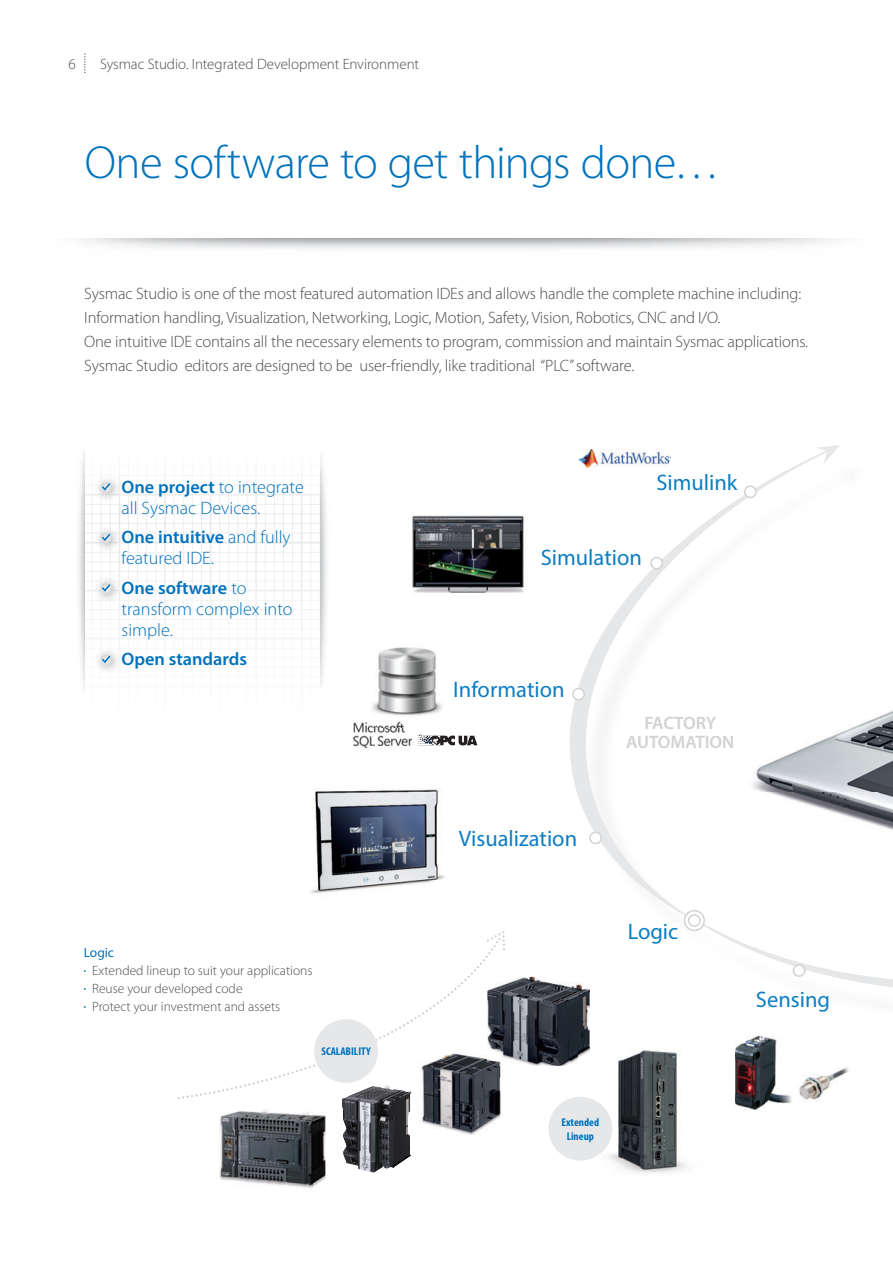
<style>
.page{position:relative;width:893px;height:1263px;background:#fff}
.page>*{position:absolute;margin:0;border:0;box-sizing:border-box;transform-origin:0 0}
.t1{font:300 46.5px "Myriad Pro";letter-spacing:-.015em;color:#0072bc}
.t2{font:22.5px "Myriad Pro";color:#0d7ec3}
.t3{font:300 18px/21px "Myriad Pro";color:#0072bc}
.t4{font:600 18px/19.5px "Myriad Pro";letter-spacing:-.005em;color:#d1d2d4;text-align:center}
.t5{font:600 18px "Myriad Pro";color:#0072bc}
.t6{font:300 16.5px/24px "Myriad Pro";letter-spacing:-.01em;color:#4b4c4d}
.t7{font:300 15px "Myriad Pro";letter-spacing:-.005em;color:#4b4c4d}
.t8{font:300 13.5px "Myriad Pro";color:#4b4c4d}
.t9{font:13.5px "Myriad Pro";letter-spacing:-.005em;color:#0072bc}
.t10{font:700 condensed 11.25px/14.1px "Myriad Pro";color:#0072bc;text-align:center}
.s1{font-weight:600}
.s2{font-weight:600;font-size:7.5px;color:#0072bc}
.s3{color:#0d7ec2}
</style>
<div class="page">
<svg style="left:84px;top:53px;width:1px;height:20px"></svg>
<img style="left:79px;top:450px;width:6px;height:240px">
<img style="left:320px;top:456px;width:7px;height:229px">
<img style="left:310px;top:789px;width:135px;height:104px">
<img style="left:412px;top:516px;width:112px;height:77px">
<img style="left:372px;top:647px;width:70px;height:75px">
<img style="left:799px;top:1067px;width:50px;height:33px">
<img style="left:739px;top:1036px;width:53px;height:69px">
<img style="left:586px;top:1050px;width:172px;height:123px">
<img style="left:735px;top:1045px;width:29px;height:64px">
<img style="left:500px;top:977px;width:90px;height:89px">
<img style="left:578px;top:1045px;width:12px;height:21px">
<img style="left:421px;top:1099px;width:79px;height:36px">
<img style="left:220px;top:1110px;width:105px;height:78px">
<img style="left:342px;top:1099px;width:69px;height:74px">
<div style="left:548px;top:1097px;width:64px;height:64px;background:#e6e7e9;border-radius:50%"></div>
<svg style="left:417px;top:734px;width:60px;height:11px"></svg>
<svg style="left:177px;top:950px;width:323px;height:149px"></svg>
<svg style="left:487px;top:931px;width:18px;height:19px"></svg>
<img style="left:353px;top:722px;width:59px;height:26px">
<img style="left:370px;top:722px;width:42px;height:5px">
<svg style="left:85px;top:476px;width:235px;height:195px"></svg>
<div style="left:314px;top:1019px;width:64px;height:64px;background:#e6e7e9;border-radius:50%"></div>
<img style="left:583px;top:977px;width:7px;height:49px">
<svg style="left:570px;top:449px;width:125px;height:465px"></svg>
<svg style="left:695px;top:445px;width:197px;height:542px"></svg>
<svg style="left:792px;top:964px;width:13px;height:13px"></svg>
<svg style="left:589px;top:832px;width:13px;height:12px"></svg>
<svg style="left:572px;top:688px;width:13px;height:13px"></svg>
<svg style="left:650px;top:557px;width:13px;height:13px"></svg>
<svg style="left:683px;top:910px;width:22px;height:21px"></svg>
<svg style="left:744px;top:485px;width:12px;height:13px"></svg>
<p class="t7" style="left:68px;top:59px;width:9px">6</p>
<p class="t7" style="left:100px;top:59px;width:320px">Sysmac Studio. Integrated Development Environment</p>
<h1 class="t1" style="left:85px;top:145px;width:636px">One software to get things done…</h1>
<p class="t6" style="left:84px;top:284px;width:725px">Sysmac Studio is one of the most featured automation IDEs and allows handle the complete machine including:<br>Information handling, Visualization, Networking, Logic, Motion, Safety, Vision, Robotics, CNC and I/O.<br>One intuitive IDE contains all the necessary elements to program, commission and maintain Sysmac applications.<br>Sysmac Studio editors are designed to be user-friendly, like traditional “PLC” software.</p>
<p class="t3" style="left:121px;top:478px;width:184px"><span class="s1">One project</span> to integrate all Sysmac Devices.</p>
<p class="t3" style="left:121px;top:528px;width:170px"><span class="s1">One intuitive</span> and fully featured IDE.</p>
<p class="t3" style="left:121px;top:579px;width:173px"><span class="s1">One software</span> to transform complex into simple.</p>
<p class="t5" style="left:121px;top:652px;width:127px">Open standards</p>
<p class="t9" style="left:84px;top:944px;width:32px">Logic</p>
<p class="t8" style="left:84px;top:965px;width:230px"><span class="s2">•</span> Extended lineup to suit your applications</p>
<p class="t8" style="left:84px;top:983px;width:160px"><span class="s2">•</span> Reuse your developed code</p>
<p class="t8" style="left:84px;top:1001px;width:198px"><span class="s2">•</span> Protect your investment and assets</p>
<p class="t10" style="left:321px;top:1044px;width:51px">SCALABILITY</p>
<h2 class="t2" style="left:656px;top:469px;width:83px">Simulink</h2>
<h2 class="t2" style="left:540px;top:544px;width:103px">Simulation</h2>
<h2 class="t2" style="left:453px;top:676px;width:113px">Information</h2>
<h2 class="t2" style="left:459px;top:825px;width:120px">Visualization</h2>
<p class="t4" style="left:626px;top:715px;width:110px">FACTORY<br>AUTOMATION</p>
<h2 class="t2" style="left:627px;top:918px;width:52px">Logic</h2>
<h2 class="t2" style="left:755px;top:986px;width:76px">Sens<span class="s3">i</span>n<span class="s3">g</span></h2>
<p class="t10" style="left:561px;top:1115px;width:39px">Extended<br>Lineup</p>
</div>
